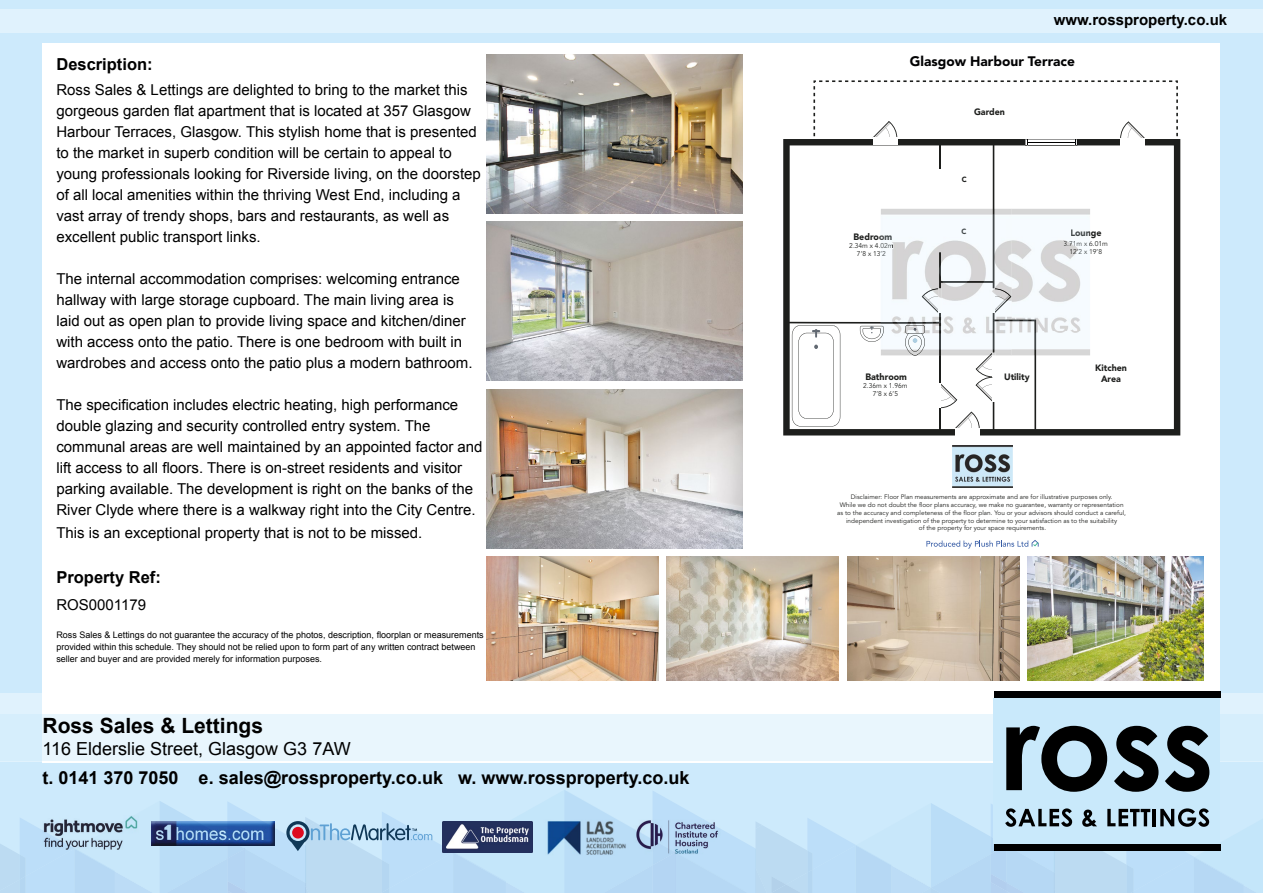
<style>
.page{position:relative;width:1263px;height:893px;background:#cdeafc}
.page>*{position:absolute;margin:0;border:0;box-sizing:border-box;transform-origin:0 0}
.t1{font:700 21px "Arial";color:#000}
.t2{font:700 18px "Arial";color:#000}
.t3{font:18px "Arial";color:#000}
.t4{font:700 16.5px "Arial";color:#000}
.t5{font:15px/21px "Arial";color:#000}
.t6{font:700 15px "Arial";color:#000}
.t7{font:900 13.65px "Avenir";color:#020203}
.t8{font:900 9.3px "Avenir";color:#1d1e1c}
.t9{font:900 9.3px "Avenir";color:#404648}
.t10{font:900 9.15px/10.6px "Avenir";color:#1d1e1c;text-align:center}
.t11{font:9px/12px "Arial";color:#000}
.t12{font:900 7.5px "Avenir";color:#1d1e1c}
.t13{font:900 7.5px "Avenir";color:#404648}
.t14{font:6.9px/7.9px "Avenir";color:#1d1e1c;text-align:center}
.t15{font:6.45px/7.6px "Avenir";color:#1e1f1d;text-align:center}
.s1{color:#454848}
.s2{color:#404648}
.s3{color:#434748}
.s4{color:#1d1e1c}
.s5{color:#1f1f1d}
.s6{color:#404647}
.s7{color:#1f1f1e}
.s8{color:#4b4a49}
</style>
<div class="page">
<div style="left:43px;top:43px;width:1177px;height:719px;background:#fff"></div>
<div style="left:0;top:693px;width:1263px;height:69px;background:#fff"></div>
<svg style="left:0;top:714px;width:1263px;height:12px;background:#e7f5fc"></svg>
<div style="left:993px;top:698px;width:227px;height:146px;background:#c9e9fb"></div>
<div style="left:994px;top:691px;width:226px;height:7px;background:#000"></div>
<div style="left:0;top:9px;width:1263px;height:24px;background:#e0f2fd"></div>
<svg style="left:0;top:726px;width:1263px;height:167px"></svg>
<div style="left:292px;top:827px;width:12px;height:11px;background:#de0b20;border-radius:50%"></div>
<img style="left:43px;top:816px;width:96px;height:33px">
<img style="left:443px;top:821px;width:89px;height:32px">
<img style="left:544px;top:815px;width:85px;height:45px">
<img style="left:633px;top:814px;width:91px;height:45px">
<svg style="left:783px;top:139px;width:397px;height:296px;background:#212220"></svg>
<div style="left:956px;top:428px;width:24px;height:8px;background:#fff"></div>
<svg style="left:926px;top:540px;width:113px;height:9px"></svg>
<img style="left:952px;top:446px;width:60px;height:42px">
<svg style="left:789px;top:80px;width:389px;height:351px"></svg>
<img style="left:667px;top:556px;width:172px;height:124px">
<img style="left:486px;top:556px;width:172px;height:124px">
<img style="left:1028px;top:556px;width:176px;height:124px">
<img style="left:847px;top:556px;width:172px;height:124px">
<img style="left:486px;top:222px;width:256px;height:159px">
<img style="left:486px;top:54px;width:256px;height:159px">
<img style="left:486px;top:389px;width:256px;height:160px">
<p class="t4" style="left:56px;top:54px;width:98px">Description:</p>
<p class="t5" style="left:56px;top:80px;width:426px">Ross Sales &amp; Lettings are delighted to bring to the market this gorgeous garden flat apartment that is located at 357 Glasgow Harbour Terraces, Glasgow. This stylish home that is presented to the market in superb condition will be certain to appeal to young professionals looking for Riverside living, on the doorstep of all local amenities within the thriving West End, including a vast array of trendy shops, bars and restaurants, as well as excellent public transport links.</p>
<p class="t5" style="left:56px;top:269px;width:418px">The internal accommodation comprises: welcoming entrance hallway with large storage cupboard. The main living area is laid out as open plan to provide living space and kitchen/diner with access onto the patio. There is one bedroom with built in wardrobes and access onto the patio plus a modern bathroom.</p>
<p class="t5" style="left:56px;top:395px;width:428px">The specification includes electric heating, high performance double glazing and security controlled entry system. The communal areas are well maintained by an appointed factor and lift access to all floors. There is on-street residents and visitor parking available. The development is right on the banks of the River Clyde where there is a walkway right into the City Centre.</p>
<p class="t5" style="left:56px;top:522px;width:367px">This is an exceptional property that is not to be missed.</p>
<p class="t4" style="left:56px;top:566px;width:106px">Property Ref:</p>
<p class="t5" style="left:56px;top:594px;width:91px">ROS0001179</p>
<p class="t11" style="left:56px;top:629px;width:429px">Ross Sales &amp; Lettings do not guarantee the accuracy of the photos, description, floorplan or measurements provided within this schedule. They should not be relied upon to form part of any written contract between seller and buyer and are provided merely for information purposes.</p>
<h1 class="t1" style="left:43px;top:712px;width:222px">Ross Sales &amp; Lettings</h1>
<p class="t3" style="left:43px;top:736px;width:310px">116 Elderslie Street, Glasgow G3 7AW</p>
<p class="t2" style="left:43px;top:766px;width:648px">t. 0141 370 7050 e. sales@rossproperty.co.uk w. www.rossproperty.co.uk</p>
<p class="t6" style="left:1054px;top:10px;width:175px">www.rossproperty.co.uk</p>
<p class="t7" style="left:910px;top:50px;width:167px">Glasgow Harbour Terrace</p>
<p class="t10" style="left:974px;top:106px;width:32px">Garden</p>
<p class="t8" style="left:853px;top:229px;width:40px">Bedro<span class="s1">o</span><span class="s2">m</span></p>
<p class="t14" style="left:849px;top:242px;width:46px">2.34m x 4.<span class="s3">02</span><span class="s2">m<br></span>7’8 x 13<span class="s2">’2</span></p>
<p class="t8" style="left:865px;top:369px;width:43px">Bathroom</p>
<p class="t14" style="left:863px;top:382px;width:46px">2.36m x 1.96m<br>7’8 x 6’5</p>
<p class="t12" style="left:962px;top:173px;width:6px">C</p>
<p class="t13" style="left:961px;top:225px;width:6px">C</p>
<p class="t9" style="left:1070px;top:225px;width:33px">Loun<span class="s4">ge</span></p>
<p class="t14" style="left:1063px;top:240px;width:46px"><span class="s5">3.</span><span class="s2">71m x</span> <span class="s6">6</span>.01m<br><span class="s5">12</span><span class="s7">’</span><span class="s2">2 x</span> <span class="s8">1</span>9’8</p>
<p class="t10" style="left:1004px;top:372px;width:27px">Utility</p>
<p class="t10" style="left:1095px;top:363px;width:33px">Kitchen<br>Area</p>
<p class="t15" style="left:837px;top:493px;width:290px">Disclaimer: Floor Plan measurements are approximate and are for illustrative purposes only.<br>While we do not doubt the floor plans accuracy, we make no guarantee, warranty or representation as to the accuracy and completeness of the floor plan. You or your advisors should conduct a careful, independent investigation of the property to determine to your satisfaction as to the suitability<br>of the property for your space requirements.</p>
</div>
